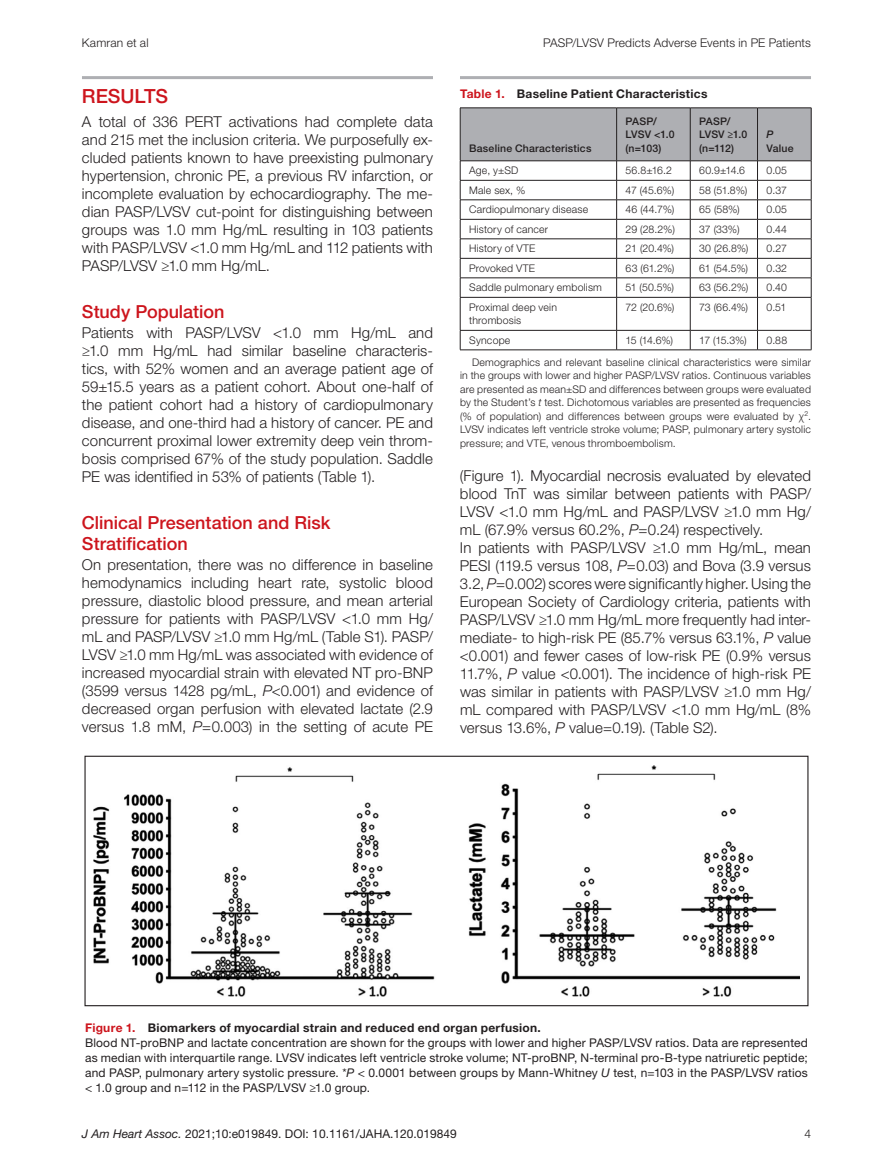
<style>
.page{position:relative;width:893px;height:1174px;background:#fff}
.page>*{position:absolute;margin:0;border:0;box-sizing:border-box;transform-origin:0 0}
.t1{font:500 19.5px "Helvetica Neue LT Std";color:#cd151d}
.t2{font:500 18px/21px "Helvetica Neue LT Std";color:#cd151d}
.t3{font:300 15px/18px "Helvetica Neue LT Std";letter-spacing:.005em;color:#231f20;text-align:justify}
.t4{font:12px/15px "Helvetica Neue LT Std";letter-spacing:.01em;color:#231f20}
.t5{font:300 12px "Helvetica Neue LT Std";letter-spacing:.01em;color:#231f20}
.t6{font:700 12px "Helvetica Neue LT Std";letter-spacing:.025em;color:#231f20}
.t7{font:300 10.5px/13.5px "Helvetica Neue LT Std";letter-spacing:.02em;color:#231f20}
.t8{font:500 10.5px/13.5px "Helvetica Neue LT Std";letter-spacing:.02em;color:#231f20}
.t9{font:500 10.5px/13.5px "Helvetica Neue LT Std";letter-spacing:-.01em;color:#231f20}
.t10{font:italic 500 10.5px "Helvetica Neue LT Std";color:#231f20}
.s1{font-style:italic}
.s2{color:#cd151d}
.s3{font-family:"Noto Sans"}
.s4{font-weight:700;color:#cd151d}
.s5{font-weight:700}
</style>
<div class="page">
<svg style="left:460px;top:108px;width:352px;height:189px"></svg>
<hr style="left:460px;top:297px;width:157px;height:1px;background:#231f20">
<hr style="left:460px;top:297px;width:1px;height:33px;background:#231f20">
<hr style="left:617px;top:297px;width:73px;height:1px;background:#231f20">
<hr style="left:616px;top:297px;width:1px;height:33px;background:#231f20">
<hr style="left:690px;top:297px;width:67px;height:1px;background:#231f20">
<hr style="left:690px;top:297px;width:1px;height:33px;background:#231f20">
<hr style="left:757px;top:297px;width:54px;height:1px;background:#231f20">
<hr style="left:757px;top:297px;width:1px;height:33px;background:#231f20">
<hr style="left:811px;top:297px;width:1px;height:33px;background:#231f20">
<hr style="left:460px;top:330px;width:157px;height:1px;background:#231f20">
<svg style="left:460px;top:330px;width:1px;height:19px"></svg>
<hr style="left:460px;top:349px;width:157px;height:1px;background:#231f20">
<hr style="left:617px;top:330px;width:73px;height:1px;background:#231f20">
<svg style="left:616px;top:330px;width:1px;height:20px"></svg>
<hr style="left:617px;top:349px;width:73px;height:1px;background:#231f20">
<hr style="left:690px;top:330px;width:67px;height:1px;background:#231f20">
<svg style="left:690px;top:330px;width:1px;height:19px"></svg>
<hr style="left:690px;top:349px;width:67px;height:1px;background:#231f20">
<hr style="left:757px;top:330px;width:54px;height:1px;background:#231f20">
<svg style="left:757px;top:330px;width:1px;height:19px"></svg>
<svg style="left:811px;top:330px;width:1px;height:20px"></svg>
<hr style="left:757px;top:349px;width:54px;height:1px;background:#231f20">
<img style="left:94px;top:766px;width:705px;height:230px">
<div style="left:84px;top:755px;width:724px;height:251px;border:1px solid #231f20"></div>
<hr style="left:82px;top:76px;width:351px;height:3px;background:#aeafb3">
<hr style="left:460px;top:76px;width:351px;height:3px;background:#aeafb3">
<p class="t5" style="left:82px;top:35px;width:68px">Kamran et al</p>
<p class="t5" style="left:543px;top:35px;width:269px">PASP/LVSV Predicts Adverse Events in PE Patients</p>
<h1 class="t1" style="left:82px;top:85px;width:88px">RESULTS</h1>
<p class="t3" style="left:82px;top:113px;width:353px">A total of 336 PERT activations had complete data and 215 met the inclusion criteria. We purposefully ex&shy;cluded patients known to have preexisting pulmonary hypertension, chronic PE, a previous RV infarction, or incomplete evaluation by echocardiography. The me&shy;dian PASP/LVSV cut-point for distinguishing between groups was 1.0 mm Hg/mL resulting in 103 patients with PASP/LVSV &lt;1.0 mm Hg/mL and 112 patients with PASP/LVSV ≥1.0 mm Hg/mL.</p>
<p class="t2" style="left:82px;top:301px;width:144px">Study Population</p>
<p class="t3" style="left:82px;top:323px;width:353px">Patients with PASP/LVSV &lt;1.0 mm Hg/mL and ≥1.0 mm Hg/mL had similar baseline characteris&shy;tics, with 52% women and an average patient age of 59±15.5 years as a patient cohort. About one-half of the patient cohort had a history of cardiopulmonary disease, and one-third had a history of cancer. PE and concurrent proximal lower extremity deep vein throm&shy;bosis comprised 67% of the study population. Saddle PE was identified in 53% of patients (Table 1).</p>
<p class="t2" style="left:82px;top:511px;width:250px">Clinical Presentation and Risk<br>Stratification</p>
<p class="t3" style="left:82px;top:555px;width:353px">On presentation, there was no difference in baseline hemodynamics including heart rate, systolic blood pressure, diastolic blood pressure, and mean arterial pressure for patients with PASP/LVSV &lt;1.0 mm Hg/ mL and PASP/LVSV ≥1.0 mm Hg/mL (Table S1). PASP/ LVSV ≥1.0 mm Hg/mL was associated with evidence of increased myocardial strain with elevated NT pro-BNP (3599 versus 1428 pg/mL, <span class="s1">P</span>&lt;0.001) and evidence of decreased organ perfusion with elevated lactate (2.9 versus 1.8 mM, <span class="s1">P</span>=0.003) in the setting of acute PE</p>
<p class="t6" style="left:460px;top:86px;width:249px"><span class="s2">Table 1.</span> Baseline Patient Characteristics</p>
<p class="t8" style="left:469px;top:141px;width:124px">Baseline Characteristics</p>
<p class="t8" style="left:626px;top:114px;width:51px">PASP/<br>LVSV &lt;1.0 (n=103)</p>
<p class="t9" style="left:699px;top:114px;width:50px">PASP/<br>LVSV ≥1.0 (n=112)</p>
<p class="t10" style="left:766px;top:128px;width:9px">P</p>
<p class="t8" style="left:766px;top:141px;width:29px">Value</p>
<p class="t7" style="left:469px;top:164px;width:51px">Age, y±SD</p>
<p class="t7" style="left:626px;top:164px;width:48px">56.8±16.2</p>
<p class="t7" style="left:699px;top:164px;width:47px">60.9±14.6</p>
<p class="t7" style="left:766px;top:164px;width:22px">0.05</p>
<p class="t7" style="left:469px;top:183px;width:58px">Male sex, %</p>
<p class="t7" style="left:626px;top:183px;width:50px">47 (45.6%)</p>
<p class="t7" style="left:699px;top:183px;width:50px">58 (51.8%)</p>
<p class="t7" style="left:766px;top:183px;width:22px">0.37</p>
<p class="t7" style="left:469px;top:203px;width:120px">Cardiopulmonary disease</p>
<p class="t7" style="left:626px;top:203px;width:50px">46 (44.7%)</p>
<p class="t7" style="left:699px;top:203px;width:42px">65 (58%)</p>
<p class="t7" style="left:766px;top:203px;width:22px">0.05</p>
<p class="t7" style="left:469px;top:222px;width:81px">History of cancer</p>
<p class="t7" style="left:626px;top:222px;width:51px">29 (28.2%)</p>
<p class="t7" style="left:699px;top:222px;width:42px">37 (33%)</p>
<p class="t7" style="left:766px;top:222px;width:22px">0.44</p>
<p class="t7" style="left:469px;top:242px;width:68px">History of VTE</p>
<p class="t7" style="left:626px;top:242px;width:50px">21 (20.4%)</p>
<p class="t7" style="left:699px;top:242px;width:51px">30 (26.8%)</p>
<p class="t7" style="left:766px;top:242px;width:22px">0.27</p>
<p class="t7" style="left:469px;top:261px;width:67px">Provoked VTE</p>
<p class="t7" style="left:626px;top:261px;width:50px">63 (61.2%)</p>
<p class="t7" style="left:699px;top:261px;width:50px">61 (54.5%)</p>
<p class="t7" style="left:766px;top:261px;width:22px">0.32</p>
<p class="t7" style="left:469px;top:281px;width:134px">Saddle pulmonary embolism</p>
<p class="t7" style="left:626px;top:281px;width:50px">51 (50.5%)</p>
<p class="t7" style="left:699px;top:281px;width:51px">63 (56.2%)</p>
<p class="t7" style="left:766px;top:281px;width:22px">0.40</p>
<p class="t7" style="left:469px;top:300px;width:89px">Proximal deep vein thrombosis</p>
<p class="t7" style="left:626px;top:300px;width:50px">72 (20.6%)</p>
<p class="t7" style="left:699px;top:300px;width:50px">73 (66.4%)</p>
<p class="t7" style="left:766px;top:300px;width:21px">0.51</p>
<p class="t7" style="left:469px;top:333px;width:43px">Syncope</p>
<p class="t7" style="left:626px;top:333px;width:49px">15 (14.6%)</p>
<p class="t7" style="left:699px;top:333px;width:49px">17 (15.3%)</p>
<p class="t7" style="left:472px;top:329px;width:340px;line-height:21.9px;text-indent:294px">0.88<br>Demographics and relevant baseline clinical characteristics were similar</p>
<p class="t7" style="left:460px;top:369px;width:353px;text-align:justify">in the groups with lower and higher PASP/LVSV ratios. Continuous variables are presented as mean±SD and differences between groups were evaluated by the Student’s <span class="s1">t</span> test. Dichotomous variables are presented as frequencies (% of population) and differences between groups were evaluated by <span class="s3">χ</span><sup>2</sup>.<br>LVSV indicates left ventricle stroke volume; PASP, pulmonary artery systolic pressure; and VTE, venous thromboembolism.</p>
<p class="t3" style="left:460px;top:466px;width:353px;text-align:left">(Figure 1). Myocardial necrosis evaluated by elevated blood TnT was similar between patients with PASP/ LVSV &lt;1.0 mm Hg/mL and PASP/LVSV ≥1.0 mm Hg/ mL (67.9% versus 60.2%, <span class="s1">P</span>=0.24) respectively.<br>In patients with PASP/LVSV ≥1.0 mm Hg/mL, mean PESI (119.5 versus 108, <span class="s1">P</span>=0.03) and Bova (3.9 versus 3.2, <span class="s1">P</span>=0.002) scores were significantly higher. Using the European Society of Cardiology criteria, patients with PASP/LVSV ≥1.0 mm Hg/mL more frequently had inter&shy;mediate- to high-risk PE (85.7% versus 63.1%, <span class="s1">P</span> value &lt;0.001) and fewer cases of low-risk PE (0.9% versus 11.7%, <span class="s1">P</span> value &lt;0.001). The incidence of high-risk PE was similar in patients with PASP/LVSV ≥1.0 mm Hg/ mL compared with PASP/LVSV &lt;1.0 mm Hg/mL (8% versus 13.6%, <span class="s1">P</span> value=0.19). (Table S2).</p>
<p class="t4" style="left:85px;top:1019px;width:724px"><span class="s4">Figure 1.</span> <span class="s5">Biomarkers of myocardial strain and reduced end organ perfusion.<br></span>Blood NT-proBNP and lactate concentration are shown for the groups with lower and higher PASP/LVSV ratios. Data are represented as median with interquartile range. LVSV indicates left ventricle stroke volume; NT-proBNP, N-terminal pro-B-type natriuretic peptide; and PASP, pulmonary artery systolic pressure. *<span class="s1">P</span> &lt; 0.0001 between groups by Mann-Whitney <span class="s1">U</span> test, n=103 in the PASP/LVSV ratios &lt; 1.0 group and n=112 in the PASP/LVSV ≥1.0 group.</p>
<p class="t4" style="left:82px;top:1126px;width:376px"><span class="s1">J Am Heart Assoc.</span> 2021;10:e019849. DOI: 10.1161/JAHA.120.019849</p>
<p class="t5" style="left:804px;top:1126px;width:8px">4</p>
</div>
